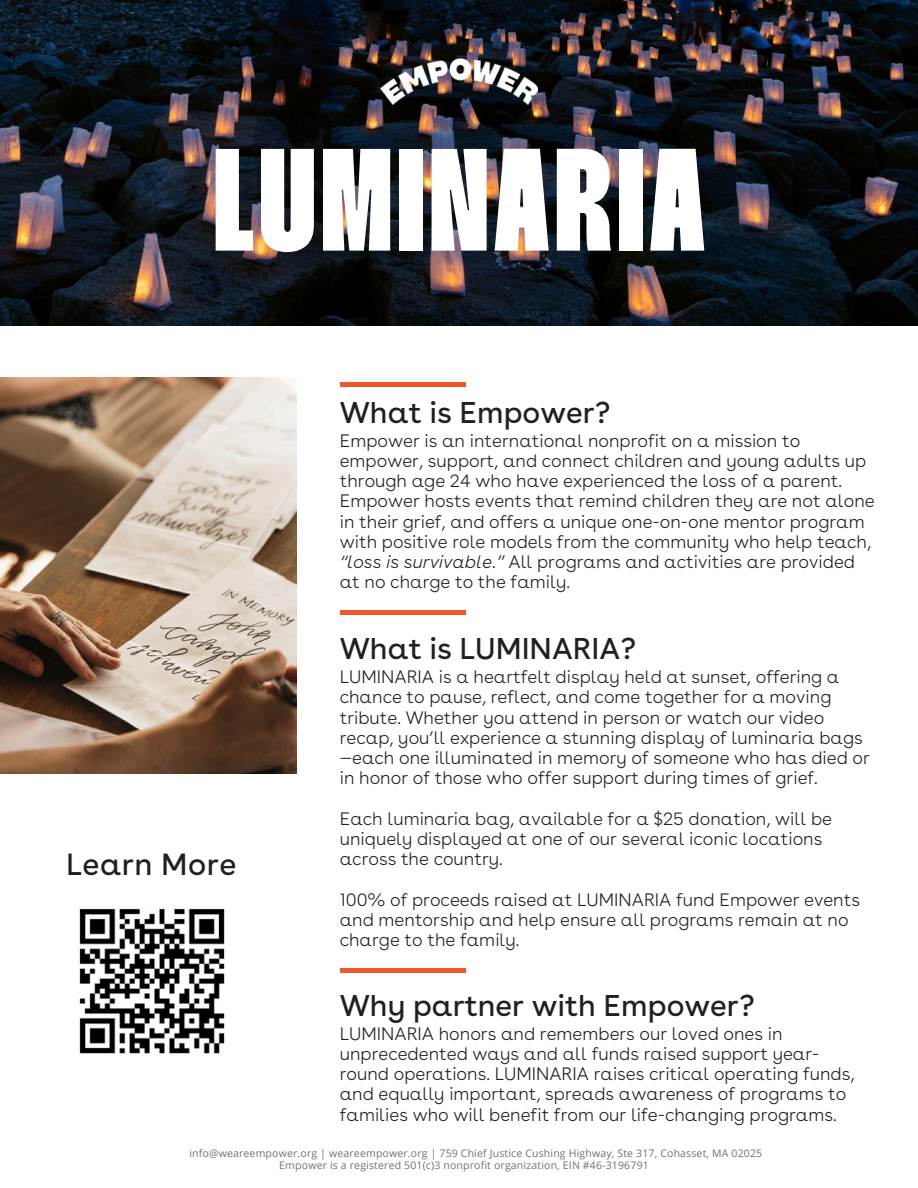
<style>
.page{position:relative;width:918px;height:1188px;background:#fff}
.page>*{position:absolute;margin:0;border:0;box-sizing:border-box;transform-origin:0 0}
.t1{font:145.35px "Thunder Extra Bold LC";letter-spacing:.04em;color:#fff}
.t2{font:30.6px "Buenos Aires";letter-spacing:.015em;color:#231f20}
.t3{font:30px "Buenos Aires";color:#231f20}
.t4{font:300 18px/20.2px "Buenos Aires";color:#231f20}
.t5{font:10.5px/12.3px "Open Sans";letter-spacing:.015em;color:#707170}
.s1{font-style:italic}
</style>
<div class="page">
<img style="left:0;top:0;width:917px;height:325px">
<img style="left:380px;top:59px;width:158px;height:46px">
<hr style="left:340px;top:383px;width:125px;height:4px;background:#f15629">
<hr style="left:340px;top:611px;width:125px;height:4px;background:#f15629">
<div style="left:340px;top:968px;width:125px;height:5px;background:#f15629"></div>
<img style="left:0;top:378px;width:297px;height:396px">
<img style="left:79px;top:908px;width:146px;height:146px">
<p class="t1" style="left:214px;top:146px;width:492px">LUMINARIA</p>
<h3 class="t2" style="left:66px;top:846px;width:172px">Learn More</h3>
<p class="t3" style="left:340px;top:394px;width:272px">What is Empower?</p>
<p class="t4" style="left:340px;top:430px;width:536px">Empower is an international nonprofit on a mission to empower, support, and connect children and young adults up through age 24 who have experienced the loss of a parent.<br>Empower hosts events that remind children they are not alone in their grief, and offers a unique one-on-one mentor program with positive role models from the community who help teach, <span class="s1">“loss is survivable.”</span> All programs and activities are provided at no charge to the family.</p>
<h1 class="t3" style="left:340px;top:631px;width:298px">What is LUMINARIA?</h1>
<h1 class="t4" style="left:340px;top:667px;width:532px">LUMINARIA is a heartfelt display held at sunset, offering a chance to pause, reflect, and come together for a moving tribute. Whether you attend in person or watch our video recap, you’ll experience a stunning display of luminaria bags —each one illuminated in memory of someone who has died or in honor of those who offer support during times of grief.</h1>
<p class="t4" style="left:340px;top:808px;width:494px">Each luminaria bag, available for a $25 donation, will be uniquely displayed at one of our several iconic locations across the country.</p>
<h2 class="t4" style="left:340px;top:889px;width:522px">100% of proceeds raised at LUMINARIA fund Empower events and mentorship and help ensure all programs remain at no charge to the family.</h2>
<p class="t3" style="left:340px;top:987px;width:417px">Why partner with Empower?</p>
<p class="t4" style="left:340px;top:1023px;width:516px">LUMINARIA honors and remembers our loved ones in unprecedented ways and all funds raised support year&shy;round operations. LUMINARIA raises critical operating funds, and equally important, spreads awareness of programs to families who will benefit from our life-changing programs.</p>
<h3 class="t5" style="left:279px;top:1147px;width:484px;text-indent:-90px">info@weareempower.org | weareempower.org | 759 Chief Justice Cushing Highway, Ste 317, Cohasset, MA 02025<br>Empower is a registered 501(c)3 nonprofit organization, EIN #46-3196791</h3>
</div>
